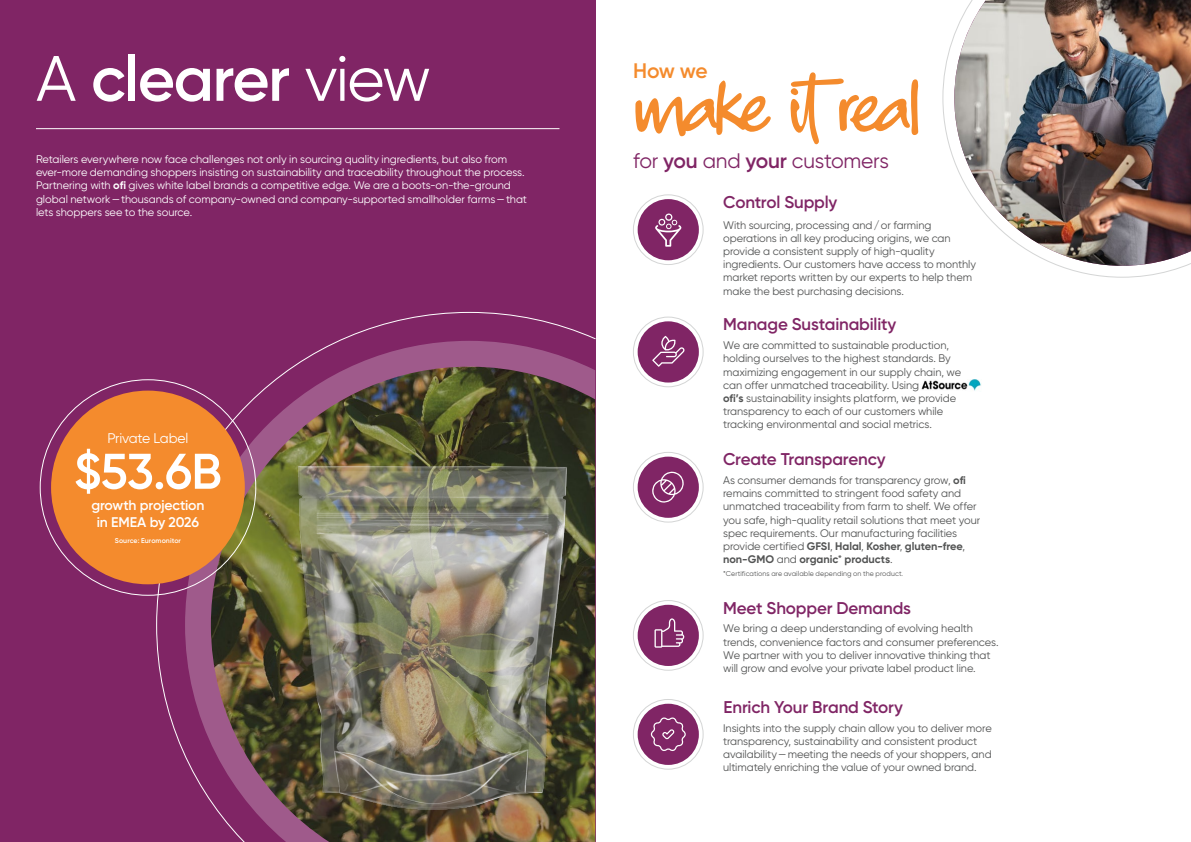
<style>
.page{position:relative;width:1191px;height:842px;background:#fff}
.page>*{position:absolute;margin:0;border:0;box-sizing:border-box;transform-origin:0 0}
.t1{font:600 64px "Gilroy";letter-spacing:-.025em;color:#fff}
.t2{font:600 50px "Gilroy";color:#fff}
.t3{font:21px "Gilroy";letter-spacing:-.01em;color:#802565}
.t4{font:600 21px "Gilroy";color:#f48b2d}
.t5{font:600 17px "Gilroy";letter-spacing:-.01em;color:#802565}
.t6{font:600 14px/16.8px "Gilroy";letter-spacing:-.015em;color:#fff;text-align:center}
.t7{font:14px "Gilroy";letter-spacing:-.015em;color:#fff}
.t8{font:11px/13.2px "Gilroy";letter-spacing:-.005em;color:#535454}
.t9{font:11px/13.2px "Gilroy";letter-spacing:-.005em;color:#fff}
.t10{font:7px "Gilroy";letter-spacing:.01em;color:#535454}
.t11{font:600 7px "Gilroy";letter-spacing:.01em;color:#fff}
.s1{font-weight:400}
.s2{font-weight:700}
.s3{font-weight:600}
</style>
<div class="page">
<div style="left:0;top:0;width:595px;height:842px;background:#802565"></div>
<hr style="left:36px;top:128px;width:523px;height:1px;background:#fff">
<svg style="left:156px;top:312px;width:440px;height:530px"></svg>
<svg style="left:185px;top:341px;width:410px;height:501px"></svg>
<img style="left:211px;top:367px;width:384px;height:475px">
<img style="left:247px;top:422px;width:348px;height:420px">
<img style="left:942px;top:0;width:249px;height:278px">
<div style="left:51px;top:391px;width:194px;height:193px;background:#f48b2d;border-radius:50%"></div>
<div style="left:633px;top:317px;width:70px;height:70px;border:1px solid #d4d5d5;border-radius:50%"></div>
<div style="left:637px;top:321px;width:62px;height:62px;background:#802565;border-radius:50%"></div>
<svg style="left:652px;top:335px;width:33px;height:32px"></svg>
<div style="left:633px;top:600px;width:70px;height:70px;border:1px solid #d4d5d5;border-radius:50%"></div>
<div style="left:637px;top:605px;width:62px;height:61px;background:#802565;border-radius:50%"></div>
<svg style="left:654px;top:618px;width:31px;height:30px"></svg>
<svg style="left:790px;top:72px;width:128px;height:73px"></svg>
<svg style="left:635px;top:80px;width:136px;height:56px"></svg>
<div style="left:633px;top:699px;width:70px;height:70px;border:1px solid #d4d5d5;border-radius:50%"></div>
<div style="left:637px;top:704px;width:62px;height:61px;background:#802565;border-radius:50%"></div>
<svg style="left:650px;top:717px;width:36px;height:34px"></svg>
<div style="left:633px;top:452px;width:70px;height:70px;border:1px solid #d4d5d5;border-radius:50%"></div>
<div style="left:637px;top:457px;width:62px;height:61px;background:#802565;border-radius:50%"></div>
<svg style="left:652px;top:471px;width:32px;height:32px"></svg>
<div style="left:633px;top:195px;width:70px;height:70px;border:1px solid #d4d5d5;border-radius:50%"></div>
<div style="left:637px;top:199px;width:62px;height:61px;background:#802565;border-radius:50%"></div>
<svg style="left:655px;top:213px;width:27px;height:34px"></svg>
<img style="left:921px;top:379px;width:60px;height:12px">
<h1 class="t1" style="left:36px;top:39px;width:396px"><span class="s1">A</span> clearer <span class="s1">view</span></h1>
<p class="t9" style="left:36px;top:152px;width:492px">Retailers everywhere now face challenges not only in sourcing quality ingredients, but also from ever-more demanding shoppers insisting on sustainability and traceability throughout the process.<br>Partnering with <span class="s2">ofi</span> gives white label brands a competitive edge. We are a boots-on-the-ground global network—thousands of company-owned and company-supported smallholder farms—that lets shoppers see to the source.</p>
<p class="t7" style="left:107px;top:429px;width:83px">Private Label</p>
<h2 class="t2" style="left:74px;top:440px;width:149px">$53.6B</h2>
<p class="t6" style="left:91px;top:496px;width:115px">growth projection in EMEA by 2026</p>
<p class="t11" style="left:115px;top:537px;width:68px">Source: Euromonitor</p>
<h3 class="t4" style="left:633px;top:57px;width:76px">How we</h3>
<h3 class="t3" style="left:633px;top:148px;width:257px">for <span class="s3">you</span> and <span class="s3">your</span> customers</h3>
<h3 class="t5" style="left:723px;top:192px;width:116px">Control Supply</h3>
<p class="t8" style="left:723px;top:218px;width:254px">With sourcing, processing and/or farming operations in all key producing origins, we can provide a consistent supply of high-quality ingredients. Our customers have access to monthly market reports written by our experts to help them make the best purchasing decisions.</p>
<h3 class="t5" style="left:723px;top:314px;width:175px">Manage Sustainability</h3>
<p class="t8" style="left:723px;top:339px;width:247px">We are committed to sustainable production, holding ourselves to the highest standards. By maximizing engagement in our supply chain, we can offer unmatched traceability. Using AtSource, <span class="s2">ofi’s</span> sustainability insights platform, we provide transparency to each of our customers while tracking environmental and social metrics.</p>
<h3 class="t5" style="left:723px;top:449px;width:164px">Create Transparency</h3>
<p class="t8" style="left:723px;top:473px;width:259px">As consumer demands for transparency grow, <span class="s2">ofi </span>remains committed to stringent food safety and unmatched traceability from farm to shelf. We offer you safe, high-quality retail solutions that meet your spec requirements. Our manufacturing facilities provide certified <span class="s2">GFSI</span>, <span class="s2">Halal</span>, <span class="s2">Kosher</span>, <span class="s2">gluten-free</span>, <span class="s2">non-GMO</span> and <span class="s2">organic</span>* <span class="s2">products</span>.</p>
<p class="t10" style="left:723px;top:569px;width:182px">*Certifications are available depending on the product.</p>
<h3 class="t5" style="left:723px;top:597px;width:189px">Meet Shopper Demands</h3>
<p class="t8" style="left:723px;top:622px;width:277px">We bring a deep understanding of evolving health trends, convenience factors and consumer preferences.<br>We partner with you to deliver innovative thinking that will grow and evolve your private label product line.</p>
<h3 class="t5" style="left:723px;top:696px;width:181px">Enrich Your Brand Story</h3>
<p class="t8" style="left:723px;top:721px;width:270px">Insights into the supply chain allow you to deliver more transparency, sustainability and consistent product availability—meeting the needs of your shoppers, and ultimately enriching the value of your owned brand.</p>
</div>
